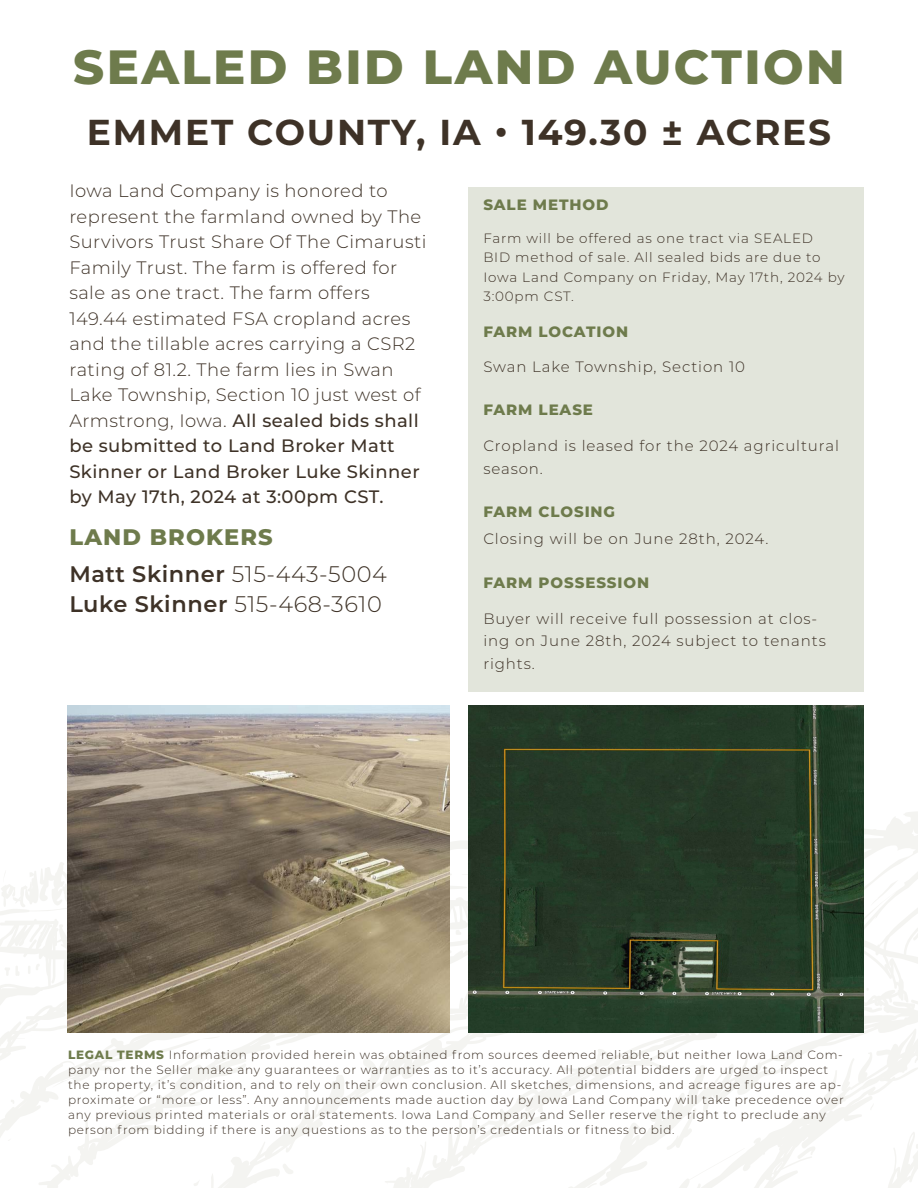
<style>
.page{position:relative;width:918px;height:1188px;background:#fff}
.page>*{position:absolute;margin:0;border:0;box-sizing:border-box;transform-origin:0 0}
.t1{font:800 48px "Montserrat";letter-spacing:.05em;color:#6e7b4c}
.t2{font:700 36px "Montserrat";letter-spacing:.05em;color:#3e3227}
.t3{font:300 22.5px/36.8px "Montserrat";letter-spacing:.025em;color:#3e3227}
.t4{font:300 18px/25.5px "Montserrat";letter-spacing:.025em;color:#3e3227}
.t5{font:300 15px/22.5px "Montserrat";letter-spacing:.06em;color:#3e3227}
.t6{font:800 15px "Montserrat";letter-spacing:.06em;color:#6e7b4c}
.t7{font:300 13.5px/19.5px "Montserrat";letter-spacing:.06em;color:#3e3227}
.t8{font:300 12px/15px "Montserrat";letter-spacing:.06em;color:#3e3227}
.s1{font-weight:500}
.s2{font-weight:800;color:#6e7b4c}
.s3{font-weight:600}
</style>
<div class="page">
<svg style="left:0;top:770px;width:918px;height:418px"></svg>
<div style="left:468px;top:187px;width:396px;height:504px;background:#e2e5db"></div>
<img style="left:68px;top:705px;width:382px;height:327px">
<img style="left:468px;top:705px;width:396px;height:327px">
<h1 class="t1" style="left:73px;top:31px;width:773px">SEALED BID LAND AUCTION</h1>
<h2 class="t2" style="left:87px;top:106px;width:746px">EMMET COUNTY, IA • 149.30 ± ACRES</h2>
<p class="t4" style="left:69px;top:178px;width:359px">Iowa Land Company is honored to represent the farmland owned by The Survivors Trust Share Of The Cimarusti Family Trust. The farm is offered for sale as one tract. The farm offers 149.44 estimated FSA cropland acres and the tillable acres carrying a CSR2 rating of 81.2. The farm lies in Swan Lake Township, Section 10 just west of Armstrong, Iowa. <span class="s1">All sealed bids shall be submitted to Land Broker Matt Skinner or Land Broker Luke Skinner by May 17th, 2024 at 3:00pm CST.</span></p>
<h3 class="t3" style="left:69px;top:518px;width:319px"><span class="s2">LAND BROKERS<br></span><span class="s3">Matt Skinner</span> 515-443-5004</h3>
<h3 class="t3" style="left:69px;top:585px;width:314px"><span class="s3">Luke Skinner</span> 515-468-3610</h3>
<p class="t6" style="left:483px;top:193px;width:127px">SALE METHOD</p>
<p class="t7" style="left:483px;top:228px;width:363px">Farm will be offered as one tract via SEALED<br>BID method of sale. All sealed bids are due to Iowa Land Company on Friday, May 17th, 2024 by 3:00pm CST.</p>
<p class="t6" style="left:483px;top:321px;width:146px">FARM LOCATION</p>
<p class="t5" style="left:483px;top:355px;width:263px">Swan Lake Township, Section 10</p>
<p class="t6" style="left:483px;top:399px;width:111px">FARM LEASE</p>
<p class="t5" style="left:483px;top:434px;width:357px">Cropland is leased for the 2024 agricultural season.</p>
<p class="t6" style="left:483px;top:501px;width:133px">FARM CLOSING</p>
<p class="t5" style="left:483px;top:527px;width:287px">Closing will be on June 28th, 2024.</p>
<p class="t6" style="left:483px;top:571px;width:167px">FARM POSSESSION</p>
<p class="t5" style="left:483px;top:607px;width:344px">Buyer will receive full possession at clos&shy;ing on June 28th, 2024 subject to tenants rights.</p>
<p class="t8" style="left:68px;top:1047px;width:777px"><span class="s2">LEGAL TERMS</span> Information provided herein was obtained from sources deemed reliable, but neither Iowa Land Com&shy;pany nor the Seller make any guarantees or warranties as to it’s accuracy. All potential bidders are urged to inspect the property, it’s condition, and to rely on their own conclusion. All sketches, dimensions, and acreage figures are ap&shy;proximate or “more or less”. Any announcements made auction day by Iowa Land Company will take precedence over any previous printed materials or oral statements. Iowa Land Company and Seller reserve the right to preclude any person from bidding if there is any questions as to the person’s credentials or fitness to bid.</p>
</div>
